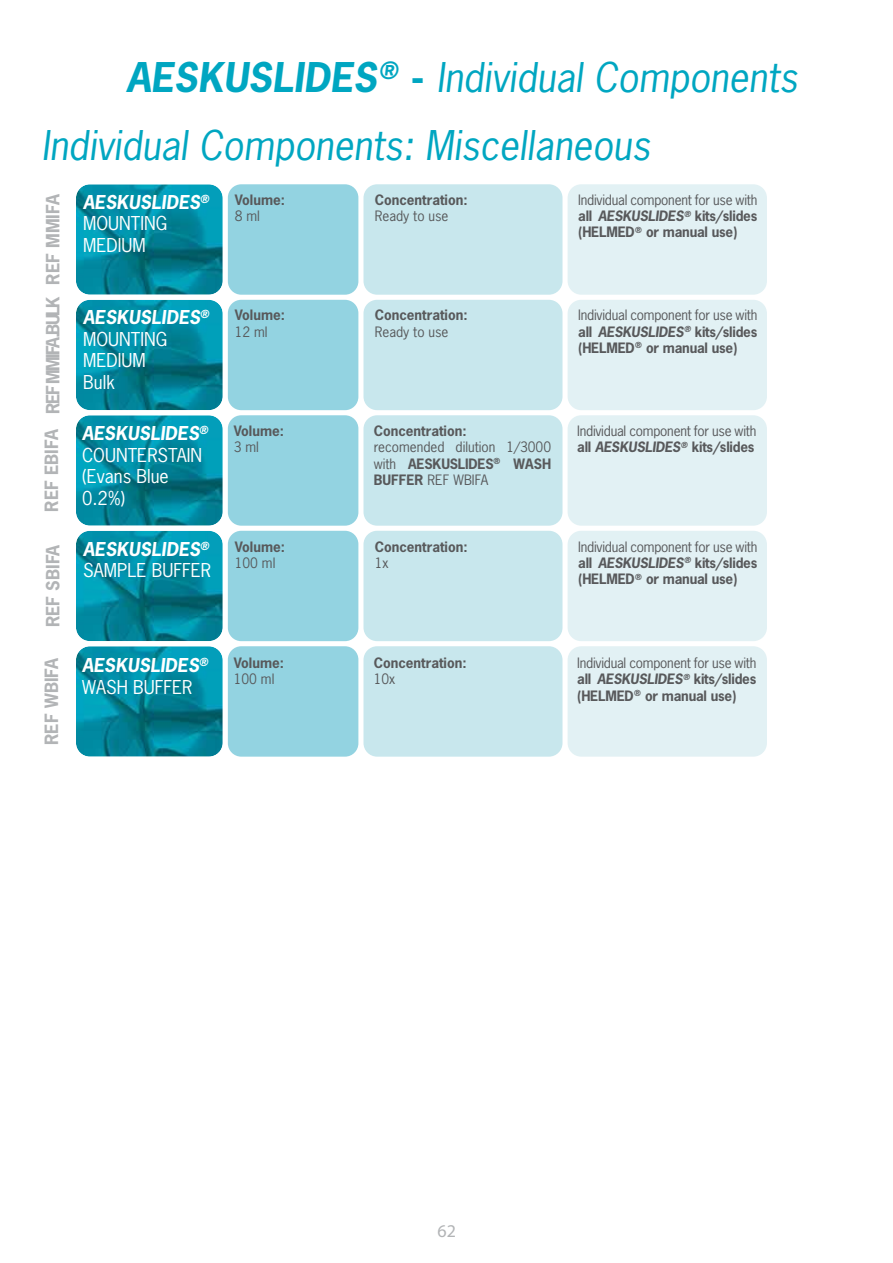
<style>
.page{position:relative;width:893px;height:1263px;background:#fff}
.page>*{position:absolute;margin:0;border:0;box-sizing:border-box;transform-origin:0 0}
.t1{font:italic 38.55px "News Gothic Std";color:#00a6c1}
.t2{font:18px/21.6px "News Gothic Std";color:#fff}
.t3{font:italic 700 18px/21.6px "News Gothic Std";color:#fff}
.t4{font:18px "Myriad Pro";color:#b2b4b6}
.t5{font:700 17.25px "News Gothic Std";color:#b2b4b6}
.t6{font:700 17.25px "News Gothic Std";letter-spacing:-.1em;color:#b2b4b6}
.t7{font:700 13.5px/16.2px "News Gothic Std";letter-spacing:-.015em;color:#58595b;text-align:justify}
.t8{font:13.5px/16.2px "News Gothic Std";color:#58595b;text-align:justify}
.s1{font-weight:700}
.s2{font-weight:700;font-style:normal}
.s3{font-weight:700;font-style:italic}
.s4{font-weight:400;font-style:normal}
.s5{font-weight:400}
.s6{font-style:italic}
</style>
<div class="page">
<div style="left:568px;top:184px;width:199px;height:111px;background:#e2f1f4;border-radius:14px"></div>
<div style="left:363px;top:184px;width:199px;height:111px;background:#c8e7ed;border-radius:14px"></div>
<div style="left:228px;top:184px;width:130px;height:111px;background:#93d3e1;border-radius:13px"></div>
<img style="left:76px;top:184px;width:147px;height:111px;border-radius:14px">
<div style="left:568px;top:300px;width:199px;height:110px;background:#e2f1f4;border-radius:14px"></div>
<div style="left:363px;top:300px;width:199px;height:110px;background:#c8e7ed;border-radius:14px"></div>
<div style="left:228px;top:300px;width:130px;height:110px;background:#93d3e1;border-radius:13px"></div>
<img style="left:76px;top:300px;width:147px;height:110px;border-radius:14px">
<div style="left:568px;top:415px;width:199px;height:111px;background:#e2f1f4;border-radius:14px"></div>
<div style="left:363px;top:415px;width:199px;height:111px;background:#c8e7ed;border-radius:14px"></div>
<div style="left:228px;top:415px;width:130px;height:111px;background:#93d3e1;border-radius:13px"></div>
<img style="left:76px;top:415px;width:147px;height:111px;border-radius:14px">
<div style="left:568px;top:531px;width:199px;height:110px;background:#e2f1f4;border-radius:14px"></div>
<div style="left:363px;top:531px;width:199px;height:110px;background:#c8e7ed;border-radius:14px"></div>
<div style="left:228px;top:531px;width:130px;height:110px;background:#93d3e1;border-radius:13px"></div>
<img style="left:76px;top:531px;width:147px;height:110px;border-radius:14px">
<div style="left:568px;top:646px;width:199px;height:111px;background:#e2f1f4;border-radius:14px"></div>
<div style="left:363px;top:646px;width:199px;height:111px;background:#c8e7ed;border-radius:14px"></div>
<div style="left:228px;top:646px;width:130px;height:111px;background:#93d3e1;border-radius:13px"></div>
<img style="left:76px;top:646px;width:147px;height:111px;border-radius:14px">
<h1 class="t1" style="left:126px;top:62px;width:673px"><span class="s1">AESKUSLIDES</span><sup>®</sup> <span class="s2">-</span> Individual Components</h1>
<h1 class="t1" style="left:41px;top:130px;width:610px">Individual Components: Miscellaneous</h1>
<p class="t5" style="left:46px;top:285px;width:92px;rotate:-90deg">REF MMIFA</p>
<p class="t7" style="left:235px;top:193px;width:52px">Volume:</p>
<h2 class="t2" style="left:83px;top:192px;width:128px"><span class="s3">AESKUSLIDES</span><sup>®<br></sup>MOUNTING<br>MEDIUM</h2>
<p class="t8" style="left:235px;top:209px;width:27px">8 ml</p>
<p class="t6" style="left:46px;top:414px;width:119px;rotate:-90deg">REF MMIFA.BULK</p>
<h2 class="t2" style="left:83px;top:308px;width:128px"><span class="s3">AESKUSLIDES</span><sup>®<br></sup>MOUNTING<br>MEDIUM<br>Bulk</h2>
<p class="t7" style="left:235px;top:308px;width:52px">Volume:</p>
<p class="t8" style="left:235px;top:324px;width:34px">12 ml</p>
<p class="t5" style="left:45px;top:512px;width:84px;rotate:-90deg">REF EBIFA</p>
<p class="t7" style="left:234px;top:424px;width:52px">Volume:</p>
<h2 class="t2" style="left:82px;top:424px;width:128px"><span class="s3">AESKUSLIDES</span><sup>®<br></sup>COUNTERSTAIN (Evans Blue<br>0.2%)</h2>
<p class="t8" style="left:234px;top:440px;width:27px">3 ml</p>
<p class="t5" style="left:46px;top:627px;width:84px;rotate:-90deg">REF SBIFA</p>
<p class="t7" style="left:235px;top:540px;width:52px">Volume:</p>
<h2 class="t2" style="left:83px;top:539px;width:129px"><span class="s3">AESKUSLIDES</span><sup>®<br></sup>SAMPLE BUFFER</h2>
<p class="t8" style="left:235px;top:556px;width:42px">100 ml</p>
<p class="t5" style="left:45px;top:745px;width:88px;rotate:-90deg">REF WBIFA</p>
<p class="t7" style="left:234px;top:656px;width:52px">Volume:</p>
<h2 class="t3" style="left:82px;top:656px;width:128px">AESKUSLIDES<sup>®<br></sup><span class="s4">WASH BUFFER</span></h2>
<p class="t8" style="left:234px;top:672px;width:42px">100 ml</p>
<p class="t7" style="left:375px;top:193px;width:94px">Concentration:</p>
<p class="t8" style="left:375px;top:209px;width:75px">Ready to use</p>
<p class="t7" style="left:375px;top:308px;width:94px">Concentration:</p>
<p class="t8" style="left:375px;top:324px;width:75px">Ready to use</p>
<p class="t7" style="left:578px;top:193px;width:181px"><span class="s5">Individual component for use with </span>all <span class="s6">AESKUSLIDES</span><sup>®</sup> kits/slides (HELMED<sup>®</sup> or manual use)</p>
<p class="t7" style="left:578px;top:308px;width:181px"><span class="s5">Individual component for use with </span>all <span class="s6">AESKUSLIDES</span><sup>®</sup> kits/slides (HELMED<sup>®</sup> or manual use)</p>
<p class="t7" style="left:374px;top:424px;width:94px">Concentration:</p>
<p class="t8" style="left:374px;top:440px;width:179px">recomended dilution 1/3000 with <span class="s1">AESKUSLIDES</span><sup>®</sup> <span class="s1">WASH BUFFER</span> REF WBIFA</p>
<p class="t7" style="left:375px;top:540px;width:94px">Concentration:</p>
<p class="t8" style="left:375px;top:556px;width:15px">1x</p>
<p class="t8" style="left:577px;top:424px;width:181px">Individual component for use with <span class="s1">all</span> <span class="s3">AESKUSLIDES</span><sup>®</sup> <span class="s1">kits/slides</span></p>
<p class="t7" style="left:578px;top:540px;width:181px"><span class="s5">Individual component for use with </span>all <span class="s6">AESKUSLIDES</span><sup>®</sup> kits/slides (HELMED<sup>®</sup> or manual use)</p>
<p class="t7" style="left:374px;top:656px;width:94px">Concentration:</p>
<p class="t8" style="left:374px;top:672px;width:23px">10x</p>
<p class="t7" style="left:577px;top:656px;width:181px"><span class="s5">Individual component for use with </span>all <span class="s6">AESKUSLIDES</span><sup>®</sup> kits/slides (HELMED<sup>®</sup> or manual use)</p>
<h2 class="t4" style="left:437px;top:1220px;width:20px">62</h2>
</div>
